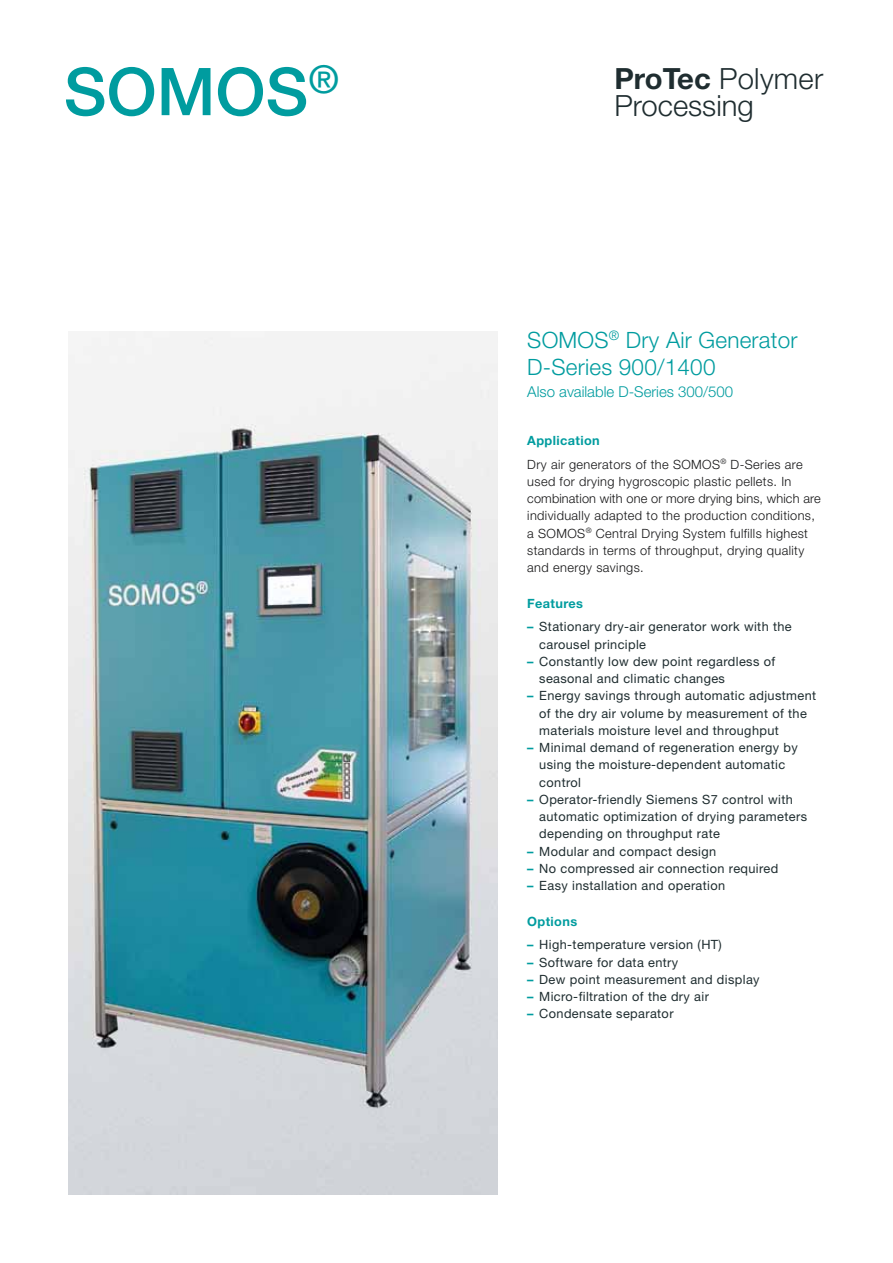
<style>
.page{position:relative;width:893px;height:1263px;background:#fff}
.page>*{position:absolute;margin:0;border:0;box-sizing:border-box;transform-origin:0 0}
.t1{font:500 66px "Helvetica Neue LT Pro";color:#009c9f}
.t2{font:500 38.55px "Helvetica Neue LT Pro";color:#009c9f}
.t3{font:300 29.25px "Helvetica Neue LT Pro";color:#1f2d30}
.t4{font:300 22.5px/27px "Helvetica Neue LT Pro";letter-spacing:.01em;color:#009c9f}
.t5{font:300 15px "Helvetica Neue LT Pro";color:#009c9f}
.t6{font:12.75px/17.2px "Helvetica Neue LT Pro";letter-spacing:.03em;color:#1f2d30}
.t7{font:300 12.75px/17.2px "Helvetica Neue LT Pro";letter-spacing:.03em;color:#141415}
.t8{font:700 12.75px "Helvetica Neue LT Pro";letter-spacing:.03em;color:#009c9f}
.s1{font-weight:700}
.s2{font-weight:700;color:#009c9f}
</style>
<div class="page">
<img style="left:68px;top:332px;width:429px;height:863px">
<h2 class="t2" style="left:308px;top:56px;width:32px">®</h2>
<h1 class="t1" style="left:64px;top:52px;width:246px">SOMOS</h1>
<h3 class="t3" style="left:614px;top:61px;width:210px"><span class="s1">ProTec</span> Polymer</h3>
<h3 class="t3" style="left:614px;top:88px;width:141px">Processing</h3>
<h3 class="t4" style="left:527px;top:326px;width:272px">SOMOS<sup>®</sup> Dry Air Generator<br>D-Series 900/1400</h3>
<p class="t5" style="left:527px;top:383px;width:207px">Also available D-Series 300/500</p>
<p class="t7" style="left:527px;top:429px;width:277px;line-height:23.2px"><span class="s2">Application<br></span>Dry air generators of the SOMOS<sup>®</sup> D-Series are</p>
<p class="t7" style="left:527px;top:472px;width:295px">used for drying hygroscopic plastic pellets. In combination with one or more drying bins, which are individually adapted to the production conditions, a SOMOS<sup>®</sup> Central Drying System fulfills highest standards in terms of throughput, drying quality and energy savings.</p>
<p class="t8" style="left:527px;top:596px;width:57px">Features</p>
<p class="t6" style="left:539px;top:618px;width:254px;text-indent:-12px"><span class="s2">–</span> Stationary dry-air generator work with the carousel principle</p>
<p class="t6" style="left:539px;top:652px;width:237px;text-indent:-12px"><span class="s2">–</span> Constantly low dew point regardless of seasonal and climatic changes</p>
<p class="t6" style="left:539px;top:687px;width:278px;text-indent:-12px"><span class="s2">–</span> Energy savings through automatic adjustment of the dry air volume by measurement of the materials moisture level and throughput</p>
<p class="t6" style="left:539px;top:739px;width:260px;text-indent:-12px"><span class="s2">–</span> Minimal demand of regeneration energy by using the moisture-dependent automatic control</p>
<p class="t6" style="left:539px;top:790px;width:269px;text-indent:-12px"><span class="s2">–</span> Operator-friendly Siemens S7 control with automatic optimization of drying parameters depending on throughput rate</p>
<p class="t6" style="left:527px;top:842px;width:191px"><span class="s2">–</span> Modular and compact design</p>
<p class="t6" style="left:527px;top:859px;width:253px"><span class="s2">–</span> No compressed air connection required</p>
<p class="t6" style="left:527px;top:877px;width:199px"><span class="s2">–</span> Easy installation and operation</p>
<p class="t8" style="left:527px;top:914px;width:51px">Options</p>
<p class="t6" style="left:527px;top:936px;width:196px"><span class="s2">–</span> High-temperature version (HT)</p>
<p class="t6" style="left:527px;top:953px;width:152px"><span class="s2">–</span> Software for data entry</p>
<p class="t6" style="left:527px;top:970px;width:234px"><span class="s2">–</span> Dew point measurement and display</p>
<p class="t6" style="left:527px;top:988px;width:183px"><span class="s2">–</span> Micro-filtration of the dry air</p>
<p class="t6" style="left:527px;top:1005px;width:148px"><span class="s2">–</span> Condensate separator</p>
</div>
